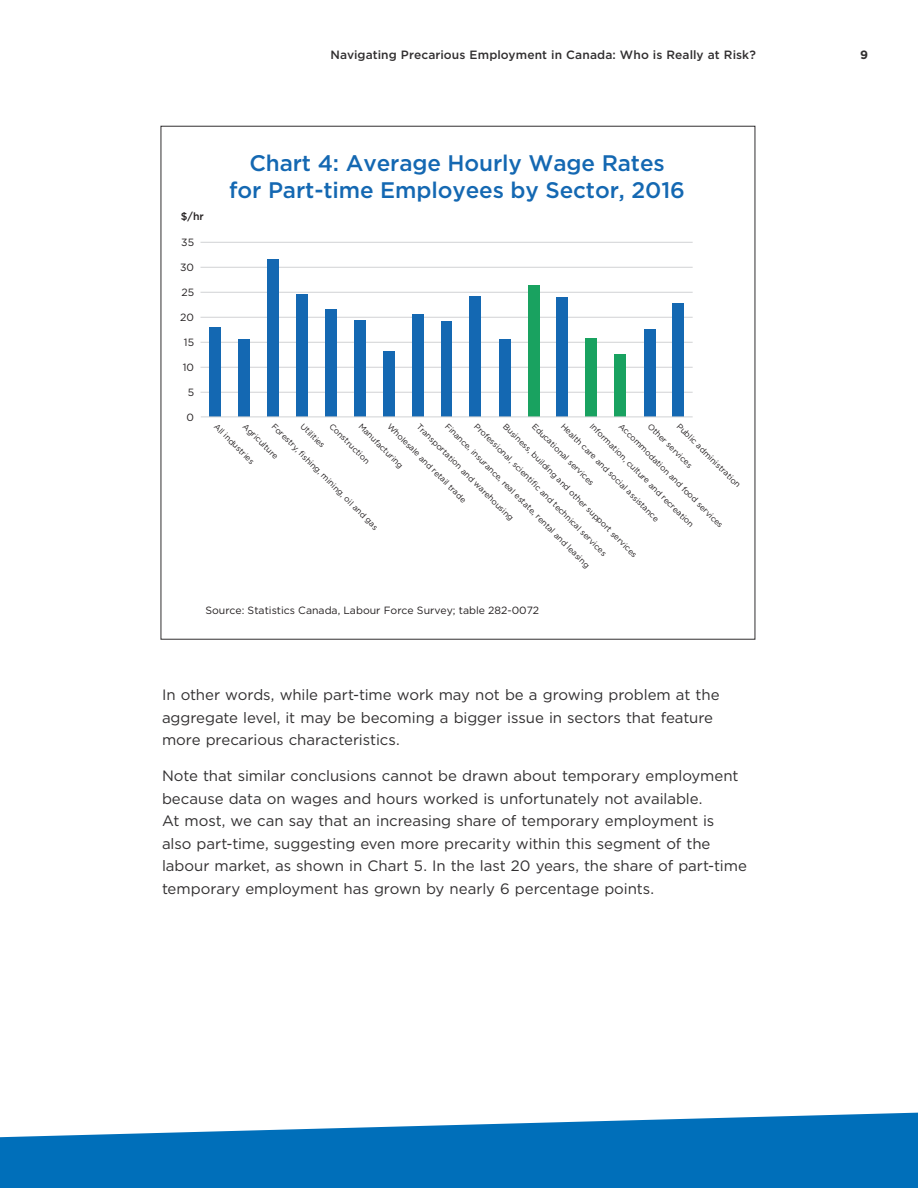
<style>
.page{position:relative;width:918px;height:1188px;background:#fff}
.page>*{position:absolute;margin:0;border:0;box-sizing:border-box;transform-origin:0 0}
.t1{font:500 22.5px/27px "Gotham";letter-spacing:-.005em;color:#1468b2;text-align:center}
.t2{font:15px/22.5px "Gotham";letter-spacing:-.005em;color:#312f30}
.t3{font:500 12px "Gotham";letter-spacing:.005em;color:#312f30}
.t4{font:700 12px "Gotham";color:#312f30}
.t5{font:10.5px "Gotham";color:#231f20}
.t6{font:500 10.5px "Gotham";color:#231f20}
.t7{font:8.25px "Gotham";color:#231f20}
</style>
<div class="page">
<svg style="left:0;top:1113px;width:918px;height:75px;fill:#006fba"></svg>
<hr style="left:200px;top:242px;width:493px;height:1px;background:#d1d2d4">
<hr style="left:200px;top:392px;width:493px;height:1px;background:#d1d2d4">
<hr style="left:200px;top:367px;width:493px;height:1px;background:#d1d2d4">
<hr style="left:200px;top:342px;width:493px;height:1px;background:#d1d2d4">
<hr style="left:200px;top:317px;width:493px;height:1px;background:#d1d2d4">
<hr style="left:200px;top:292px;width:493px;height:1px;background:#d1d2d4">
<hr style="left:200px;top:267px;width:493px;height:1px;background:#d1d2d4">
<div style="left:615px;top:354px;width:11px;height:63px;background:#19a260"></div>
<div style="left:586px;top:338px;width:11px;height:79px;background:#19a260"></div>
<div style="left:528px;top:285px;width:11px;height:132px;background:#19a260"></div>
<div style="left:210px;top:327px;width:11px;height:90px;background:#1468b2"></div>
<div style="left:238px;top:340px;width:12px;height:77px;background:#1468b2"></div>
<div style="left:267px;top:259px;width:12px;height:158px;background:#1468b2"></div>
<div style="left:296px;top:295px;width:12px;height:122px;background:#1468b2"></div>
<div style="left:325px;top:309px;width:12px;height:108px;background:#1468b2"></div>
<div style="left:354px;top:321px;width:11px;height:96px;background:#1468b2"></div>
<div style="left:383px;top:351px;width:12px;height:66px;background:#1468b2"></div>
<div style="left:412px;top:315px;width:12px;height:102px;background:#1468b2"></div>
<div style="left:441px;top:321px;width:11px;height:96px;background:#1468b2"></div>
<div style="left:470px;top:296px;width:11px;height:121px;background:#1468b2"></div>
<div style="left:499px;top:340px;width:11px;height:77px;background:#1468b2"></div>
<div style="left:556px;top:297px;width:12px;height:120px;background:#1468b2"></div>
<div style="left:644px;top:330px;width:11px;height:87px;background:#1468b2"></div>
<div style="left:672px;top:303px;width:12px;height:114px;background:#1468b2"></div>
<hr style="left:201px;top:417px;width:492px;height:1px;background:#d1d2d4">
<p class="t3" style="left:331px;top:47px;width:427px">Navigating Precarious Employment in Canada: Who is Really at Risk?</p>
<p class="t4" style="left:860px;top:47px;width:9px">9</p>
<p class="t6" style="left:181px;top:209px;width:25px">$/hr</p>
<p class="t5" style="left:181px;top:236px;width:14px">35</p>
<p class="t5" style="left:180px;top:261px;width:15px">30</p>
<p class="t5" style="left:181px;top:286px;width:14px">25</p>
<p class="t5" style="left:180px;top:311px;width:15px">20</p>
<p class="t5" style="left:184px;top:336px;width:12px">15</p>
<p class="t5" style="left:183px;top:361px;width:13px">10</p>
<p class="t5" style="left:188px;top:386px;width:8px">5</p>
<p class="t5" style="left:187px;top:410px;width:9px">0</p>
<p class="t1" style="left:229px;top:150px;width:457px">Chart 4: Average Hourly Wage Rates<br>for Part-time Employees by Sector, 2016</p>
<p class="t7" style="left:393px;top:421px;width:109px;rotate:45deg">Wholesale and retail trade</p>
<p class="t7" style="left:624px;top:421px;width:145px;rotate:45deg">Accommodation and food services</p>
<p class="t7" style="left:306px;top:421px;width:32px;rotate:45deg">Utilities</p>
<p class="t7" style="left:335px;top:421px;width:54px;rotate:45deg">Construction</p>
<p class="t7" style="left:653px;top:421px;width:61px;rotate:45deg">Other services</p>
<p class="t7" style="left:219px;top:421px;width:55px;rotate:45deg">All industries</p>
<p class="t7" style="left:248px;top:421px;width:48px;rotate:45deg">Agriculture</p>
<p class="t7" style="left:422px;top:421px;width:135px;rotate:45deg">Transportation and warehousing</p>
<p class="t7" style="left:682px;top:421px;width:88px;rotate:45deg">Public administration</p>
<p class="t7" style="left:277px;top:421px;width:148px;rotate:45deg">Forestry, fi shing, mining, oil and gas</p>
<p class="t7" style="left:450px;top:421px;width:202px;rotate:45deg">Finance, insurance, real estate, rental and leasing</p>
<p class="t7" style="left:479px;top:421px;width:185px;rotate:45deg">Professional, scientifi c and technical services</p>
<p class="t7" style="left:508px;top:421px;width:187px;rotate:45deg">Business, building and other support services</p>
<p class="t7" style="left:537px;top:421px;width:85px;rotate:45deg">Educational services</p>
<p class="t7" style="left:566px;top:421px;width:136px;rotate:45deg">Health care and social assistance</p>
<p class="t7" style="left:595px;top:421px;width:144px;rotate:45deg">Information, culture and recreation</p>
<p class="t7" style="left:364px;top:421px;width:61px;rotate:45deg">Manufacturing</p>
<p class="t5" style="left:205px;top:604px;width:335px">Source: Statistics Canada, Labour Force Survey; table 282-0072</p>
<p class="t2" style="left:162px;top:684px;width:559px">In other words, while part-time work may not be a growing problem at the aggregate level, it may be becoming a bigger issue in sectors that feature more precarious characteristics.</p>
<p class="t2" style="left:162px;top:765px;width:586px">Note that similar conclusions cannot be drawn about temporary employment because data on wages and hours worked is unfortunately not available.<br>At most, we can say that an increasing share of temporary employment is also part-time, suggesting even more precarity within this segment of the labour market, as shown in Chart 5. In the last 20 years, the share of part-time temporary employment has grown by nearly 6 percentage points.</p>
</div>
